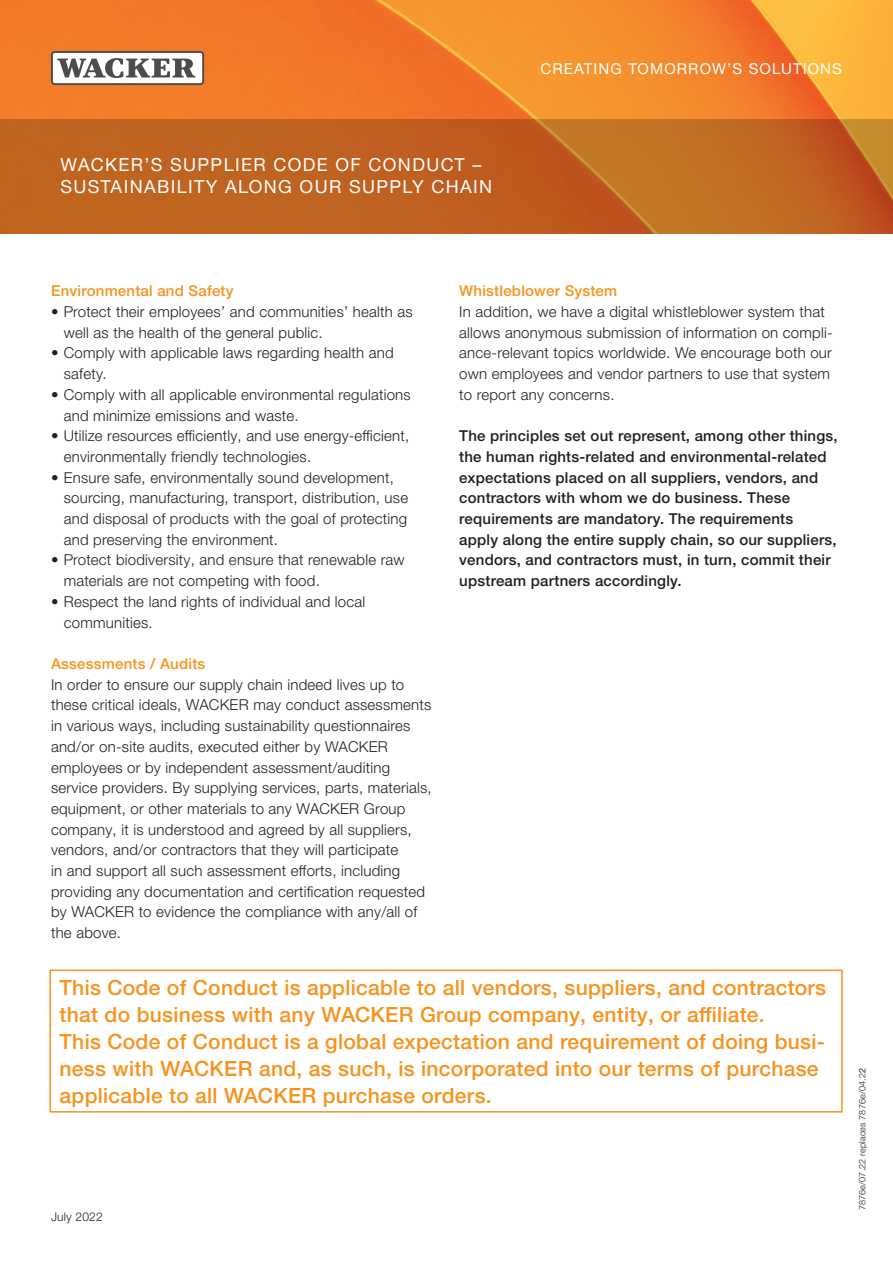
<style>
.page{position:relative;width:893px;height:1263px;background:#fff}
.page>*{position:absolute;margin:0;border:0;box-sizing:border-box;transform-origin:0 0}
.t1{font:500 21px/27px "Helvetica Panfor Wacker";letter-spacing:.015em;color:#f7931d}
.t2{font:18px/21.6px "Helvetica Panfor Wacker";letter-spacing:.075em;color:#fff}
.t3{font:300 15px/20.7px "Helvetica Panfor Wacker";letter-spacing:.015em;color:#231f20}
.t4{font:500 15px/20.7px "Helvetica Panfor Wacker";letter-spacing:.015em;color:#231f20}
.t5{font:500 15px "Helvetica Panfor Wacker";letter-spacing:.015em;color:#f7931d}
.t6{font:15px "Helvetica Panfor Wacker";letter-spacing:.075em;color:#fff}
.t7{font:300 12px "Helvetica Panfor Wacker";letter-spacing:.015em;color:#231f20}
.t8{font:300 9px "Helvetica Panfor Wacker";letter-spacing:.015em;color:#231f20}
.s1{font-weight:400}
</style>
<div class="page">
<img style="left:0;top:0;width:893px;height:119px">
<svg style="left:0;top:119px;width:893px;height:115px;background:#bf6420"></svg>
<svg style="left:51px;top:51px;width:153px;height:34px"></svg>
<div style="left:53px;top:53px;width:149px;height:30px;background:#fff;border-radius:2px"></div>
<svg style="left:57px;top:58px;width:138px;height:20px"></svg>
<div style="left:50px;top:969px;width:793px;height:143px;border:2px solid #f7931d"></div>
<p class="t2" style="left:60px;top:154px;width:433px">WACKER’S SUPPLIER CODE OF CONDUCT –<br>SUSTAINABILITY ALONG OUR SUPPLY CHAIN</p>
<p class="t6" style="left:540px;top:59px;width:303px">CREATING TOMORROW’S SOLUTIONS</p>
<p class="t5" style="left:51px;top:282px;width:184px">Environmental and Safety</p>
<p class="t3" style="left:64px;top:301px;width:350px;text-indent:-13px">• Protect their employees’ and communities’ health as well as the health of the general public.</p>
<p class="t3" style="left:64px;top:343px;width:332px;text-indent:-13px">• Comply with applicable laws regarding health and safety.</p>
<p class="t3" style="left:64px;top:384px;width:349px;text-indent:-13px">• Comply with all applicable environmental regulations and minimize emissions and waste.</p>
<p class="t3" style="left:64px;top:425px;width:347px;text-indent:-13px">• Utilize resources efficiently, and use energy-efficient, environmentally friendly technologies.</p>
<p class="t3" style="left:64px;top:467px;width:346px;text-indent:-13px">• Ensure safe, environmentally sound development, sourcing, manufacturing, transport, distribution, use and disposal of products with the goal of protecting and preserving the environment.</p>
<p class="t3" style="left:64px;top:550px;width:342px;text-indent:-13px">• Protect biodiversity, and ensure that renewable raw materials are not competing with food.</p>
<p class="t3" style="left:64px;top:591px;width:303px;text-indent:-13px">• Respect the land rights of individual and local communities.</p>
<p class="t5" style="left:51px;top:655px;width:156px">Assessments / Audits</p>
<p class="t3" style="left:51px;top:674px;width:382px">In order to ensure our supply chain indeed lives up to these critical ideals, WACKER may conduct assessments in various ways, including sustainability questionnaires and/or on-site audits, executed either by WACKER employees or by independent assessment/auditing service providers. By supplying services, parts, materials, equipment, or other materials to any WACKER Group company, it is understood and agreed by all suppliers, vendors, and/or contractors that they will participate<br>in and support all such assessment efforts, including providing any documentation and certification requested by WACKER to evidence the compliance with any/all of the above.</p>
<p class="t5" style="left:459px;top:282px;width:160px">Whistleblower System</p>
<p class="t3" style="left:459px;top:301px;width:375px">In addition, we have a digital whistleblower system that allows anonymous submission of information on compli&shy;ance-relevant topics worldwide. We encourage both our own employees and vendor partners to use that system to report any concerns.</p>
<p class="t4" style="left:459px;top:426px;width:380px">The principles set out represent, among other things, the human rights-related and environmental-related expectations placed on all suppliers, vendors, and contractors with whom we do business. These requirements are mandatory. The requirements<br>apply along the entire supply chain, so our suppliers, vendors, and contractors must, in turn, commit their upstream partners accordingly.</p>
<p class="t1" style="left:60px;top:974px;width:768px">This Code of Conduct is applicable to all vendors, suppliers, and contractors that do business with any WACKER Group company, entity, or affiliate.<br>This Code of Conduct is a global expectation and requirement of doing busi&shy;ness with WACKER and, as such, is incorporated into our terms of purchase applicable to all WACKER purchase orders.</p>
<p class="t7" style="left:51px;top:1209px;width:53px">July 2022</p>
<p class="t8" style="left:857px;top:1210px;width:144px;rotate:-90deg">7876e/07.22 replaces 7876e/04.2<span class="s1">2</span></p>
</div>
